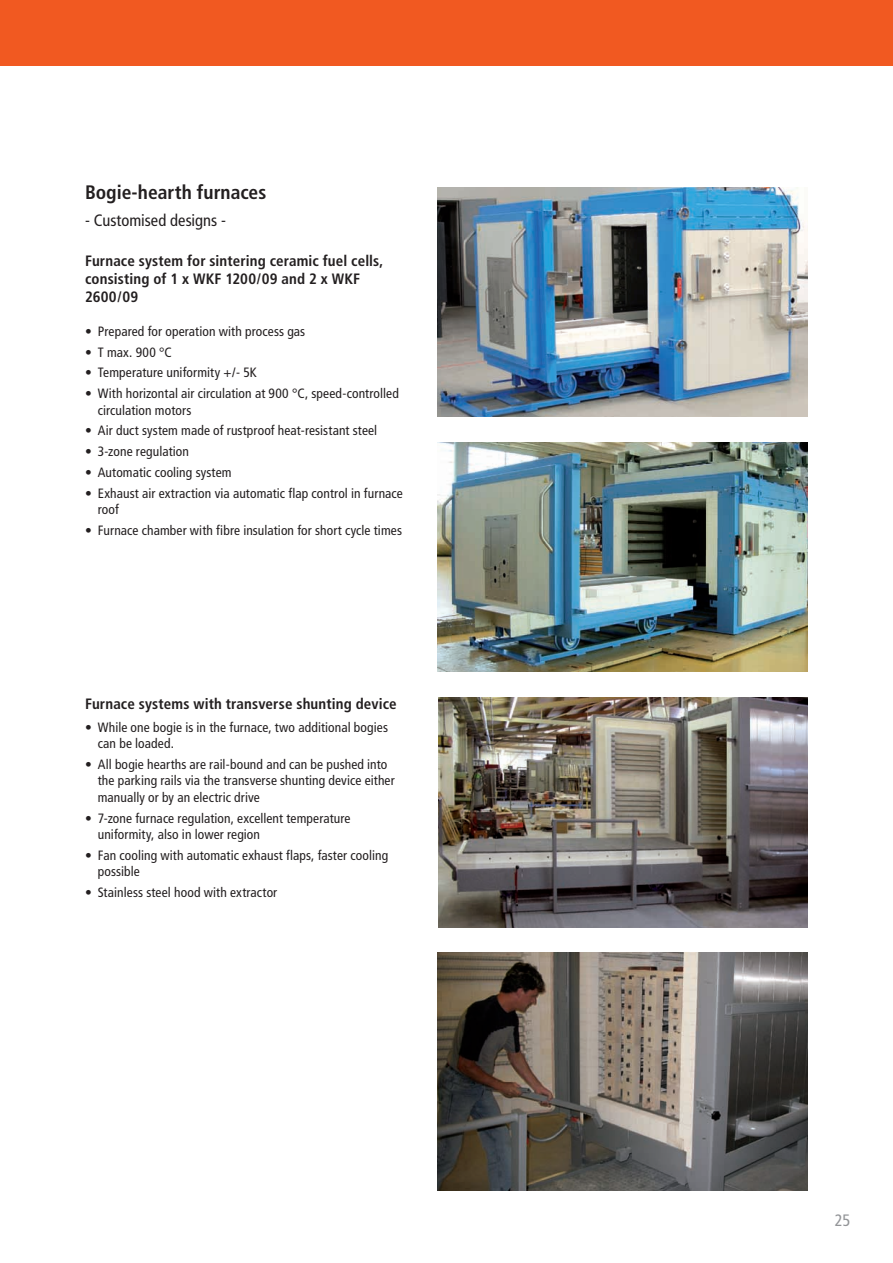
<style>
.page{position:relative;width:893px;height:1263px;background:#fff}
.page>*{position:absolute;margin:0;border:0;box-sizing:border-box;transform-origin:0 0}
.t1{font:700 condensed 19.5px "Frutiger";color:#231f20}
.t2{font:condensed 16.5px "Frutiger";color:#231f20}
.t3{font:condensed 16.5px "Frutiger";color:#939598}
.t4{font:700 condensed 15px/18px "Frutiger";letter-spacing:.01em;color:#231f20}
.t5{font:condensed 13.5px/16.5px "Frutiger";letter-spacing:.005em;color:#231f20}
</style>
<div class="page">
<div style="left:0;top:0;width:893px;height:66px;background:#f15921"></div>
<img style="left:438px;top:187px;width:370px;height:230px">
<img style="left:438px;top:442px;width:370px;height:230px">
<img style="left:438px;top:697px;width:370px;height:230px">
<img style="left:438px;top:952px;width:370px;height:239px">
<h1 class="t1" style="left:85px;top:181px;width:183px">Bogie-hearth furnaces</h1>
<p class="t2" style="left:85px;top:211px;width:142px">- Customised designs -</p>
<p class="t4" style="left:85px;top:252px;width:300px">Furnace system for sintering ceramic fuel cells, consisting of 1 x WKF 1200/09 and 2 x WKF<br>2600/09</p>
<p class="t5" style="left:85px;top:323px;width:222px">• Prepared for operation with process gas</p>
<p class="t5" style="left:85px;top:344px;width:88px">• T max. 900 °C</p>
<p class="t5" style="left:85px;top:364px;width:173px">• Temperature uniformity +/- 5K</p>
<p class="t5" style="left:98px;top:385px;width:303px;text-indent:-13px">• With horizontal air circulation at 900 °C, speed-controlled circulation motors</p>
<p class="t5" style="left:85px;top:422px;width:294px">• Air duct system made of rustproof heat-resistant steel</p>
<p class="t5" style="left:85px;top:443px;width:105px">• 3-zone regulation</p>
<p class="t5" style="left:85px;top:464px;width:148px">• Automatic cooling system</p>
<p class="t5" style="left:98px;top:485px;width:307px;text-indent:-13px">• Exhaust air extraction via automatic flap control in furnace roof</p>
<p class="t5" style="left:85px;top:522px;width:318px">• Furnace chamber with fibre insulation for short cycle times</p>
<p class="t4" style="left:85px;top:694px;width:313px">Furnace systems with transverse shunting device</p>
<p class="t5" style="left:98px;top:719px;width:292px;text-indent:-13px">• While one bogie is in the furnace, two additional bogies can be loaded.</p>
<p class="t5" style="left:98px;top:756px;width:298px;text-indent:-13px">• All bogie hearths are rail-bound and can be pushed into the parking rails via the transverse shunting device either manually or by an electric drive</p>
<p class="t5" style="left:98px;top:810px;width:254px;text-indent:-13px">• 7-zone furnace regulation, excellent temperature uniformity, also in lower region</p>
<p class="t5" style="left:98px;top:847px;width:292px;text-indent:-13px">• Fan cooling with automatic exhaust flaps, faster cooling possible</p>
<p class="t5" style="left:85px;top:884px;width:194px">• Stainless steel hood with extractor</p>
<p class="t3" style="left:835px;top:1210px;width:17px">25</p>
</div>
